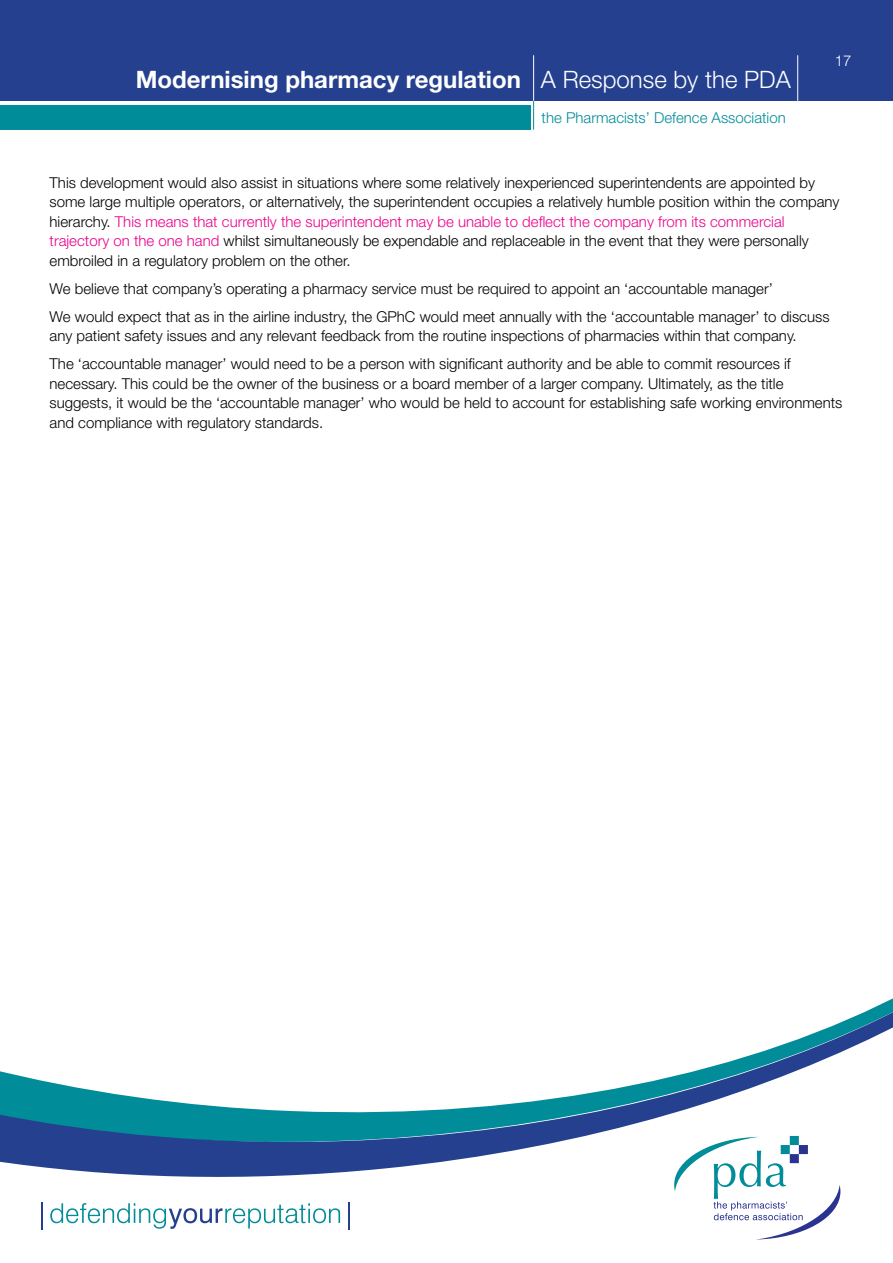
<style>
.page{position:relative;width:893px;height:1263px;background:#fff}
.page>*{position:absolute;margin:0;border:0;box-sizing:border-box;transform-origin:0 0}
.t1{font:700 24px "Helvetica Neue";color:#fff}
.t2{font:300 15px/19.5px "Helvetica Neue";color:#000}
.t3{font:300 15px "Helvetica Neue";color:#008c99}
.t4{font:300 15px "Helvetica Neue";color:#fff}
.s1{font-weight:300}
.s2{color:#ec008c}
</style>
<div class="page">
<div style="left:0;top:0;width:893px;height:101px;background:#25408f"></div>
<div style="left:0;top:106px;width:531px;height:24px;background:#008c99"></div>
<svg style="left:533px;top:101px;width:1px;height:29px"></svg>
<hr style="left:533px;top:55px;width:1px;height:46px;background:#fff">
<hr style="left:797px;top:55px;width:1px;height:46px;background:#fff">
<svg style="left:0;top:1003px;width:893px;height:174px"></svg>
<svg style="left:674px;top:1136px;width:166px;height:103px"></svg>
<svg style="left:42px;top:1202px;width:1px;height:27px"></svg>
<svg style="left:50px;top:1203px;width:290px;height:26px"></svg>
<svg style="left:348px;top:1202px;width:1px;height:27px"></svg>
<h1 class="t1" style="left:136px;top:65px;width:657px">Modernising pharmacy regulation <span class="s1">A Response by the PDA</span></h1>
<p class="t3" style="left:542px;top:109px;width:246px">the Pharmacists’ Defence Association</p>
<p class="t4" style="left:835px;top:51px;width:18px">17</p>
<p class="t2" style="left:50px;top:172px;width:791px">This development would also assist in situations where some relatively inexperienced superintendents are appointed by some large multiple operators, or alternatively, the superintendent occupies a relatively humble position within the company hierarchy. <span class="s2">This means that currently the superintendent may be unable to deflect the company from its commercial trajectory on the one hand</span> whilst simultaneously be expendable and replaceable in the event that they were personally embroiled in a regulatory problem on the other.</p>
<p class="t2" style="left:50px;top:274px;width:781px;line-height:28px">We believe that company’s operating a pharmacy service must be required to appoint an ‘accountable manager’<br>We would expect that as in the airline industry, the GPhC would meet annually with the ‘accountable manager’ to discuss</p>
<p class="t2" style="left:50px;top:321px;width:749px;line-height:28px">any patient safety issues and any relevant feedback from the routine inspections of pharmacies within that company.<br>The ‘accountable manager’ would need to be a person with significant authority and be able to commit resources if</p>
<p class="t2" style="left:50px;top:373px;width:794px">necessary. This could be the owner of the business or a board member of a larger company. Ultimately, as the title suggests, it would be the ‘accountable manager’ who would be held to account for establishing safe working environments and compliance with regulatory standards.</p>
</div>
